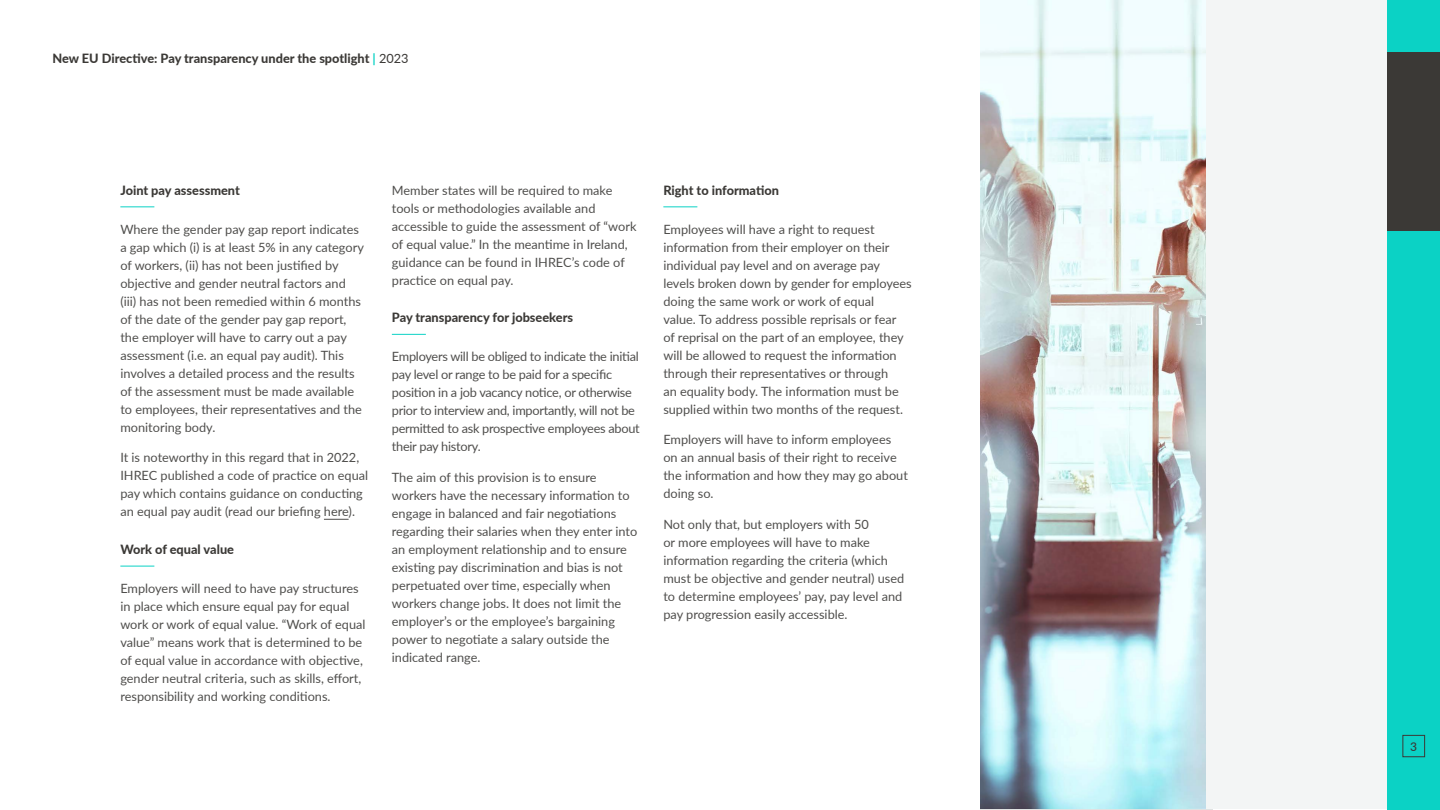
<style>
.page{position:relative;width:1440px;height:810px;background:#fff}
.page>*{position:absolute;margin:0;border:0;box-sizing:border-box;transform-origin:0 0}
.t1{font:12.75px/18px "Lato";color:#4f4e4c}
.t2{font:12.75px/18px "Lato";letter-spacing:-.02em;color:#4f4e4c}
.t3{font:800 12.75px "Lato";color:#3b3936}
.t4{font:500 12px "Lato";color:#3b3936}
.s1{font-weight:700;color:#0bd2c5}
.s2{font-weight:400}
</style>
<div class="page">
<div style="left:1388px;top:0;width:52px;height:810px;background:#0bd2c5"></div>
<div style="left:1388px;top:52px;width:52px;height:179px;background:#3b3936"></div>
<svg style="left:120px;top:207px;width:35px;height:1px"></svg>
<svg style="left:324px;top:519px;width:25px;height:1px"></svg>
<svg style="left:120px;top:566px;width:35px;height:1px"></svg>
<svg style="left:392px;top:334px;width:34px;height:1px"></svg>
<svg style="left:663px;top:207px;width:35px;height:1px"></svg>
<img style="left:980px;top:0;width:226px;height:808px">
<div style="left:1402px;top:735px;width:23px;height:22px;border:1px solid #3b3936"></div>
<div style="left:1206px;top:0;width:181px;height:809px;background:#f3f5f5"></div>
<p class="t3" style="left:52px;top:49px;width:358px">New EU Directive: Pay transparency under the spotlight <span class="s1">|</span> <span class="s2">2023</span></p>
<p class="t3" style="left:120px;top:180px;width:121px">Joint pay assessment</p>
<p class="t1" style="left:120px;top:219px;width:245px">Where the gender pay gap report indicates a gap which (i) is at least 5% in any category of workers, (ii) has not been justified by objective and gender neutral factors and (iii) has not been remedied within 6 months of the date of the gender pay gap report, the employer will have to carry out a pay assessment (i.e. an equal pay audit). This involves a detailed process and the results of the assessment must be made available to employees, their representatives and the monitoring body.</p>
<p class="t1" style="left:120px;top:448px;width:249px">It is noteworthy in this regard that in 2022, IHREC published a code of practice on equal pay which contains guidance on conducting an equal pay audit (read our briefing here).</p>
<p class="t3" style="left:120px;top:540px;width:115px">Work of equal value</p>
<p class="t1" style="left:120px;top:579px;width:247px">Employers will need to have pay structures in place which ensure equal pay for equal work or work of equal value. “Work of equal value” means work that is determined to be of equal value in accordance with objective, gender neutral criteria, such as skills, effort, responsibility and working conditions.</p>
<p class="t1" style="left:392px;top:180px;width:246px">Member states will be required to make tools or methodologies available and accessible to guide the assessment of “work of equal value.” In the meantime in Ireland, guidance can be found in IHREC’s code of practice on equal pay.</p>
<p class="t3" style="left:392px;top:308px;width:183px">Pay transparency for jobseekers</p>
<p class="t2" style="left:392px;top:347px;width:249px">Employers will be obliged to indicate the initial pay level or range to be paid for a specific position in a job vacancy notice, or otherwise prior to interview and, importantly, will not be permitted to ask prospective employees about their pay history.</p>
<p class="t1" style="left:392px;top:468px;width:247px">The aim of this provision is to ensure workers have the necessary information to engage in balanced and fair negotiations regarding their salaries when they enter into an employment relationship and to ensure existing pay discrimination and bias is not perpetuated over time, especially when workers change jobs. It does not limit the employer’s or the employee’s bargaining power to negotiate a salary outside the indicated range.</p>
<p class="t3" style="left:663px;top:180px;width:117px">Right to information</p>
<p class="t1" style="left:663px;top:219px;width:250px">Employees will have a right to request information from their employer on their individual pay level and on average pay levels broken down by gender for employees doing the same work or work of equal<br>value. To address possible reprisals or fear<br>of reprisal on the part of an employee, they will be allowed to request the information through their representatives or through<br>an equality body. The information must be supplied within two months of the request.</p>
<p class="t1" style="left:663px;top:430px;width:246px">Employers will have to inform employees on an annual basis of their right to receive the information and how they may go about doing so.</p>
<p class="t1" style="left:663px;top:515px;width:242px">Not only that, but employers with 50<br>or more employees will have to make information regarding the criteria (which must be objective and gender neutral) used to determine employees’ pay, pay level and pay progression easily accessible.</p>
<p class="t4" style="left:1410px;top:738px;width:8px">3</p>
</div>
